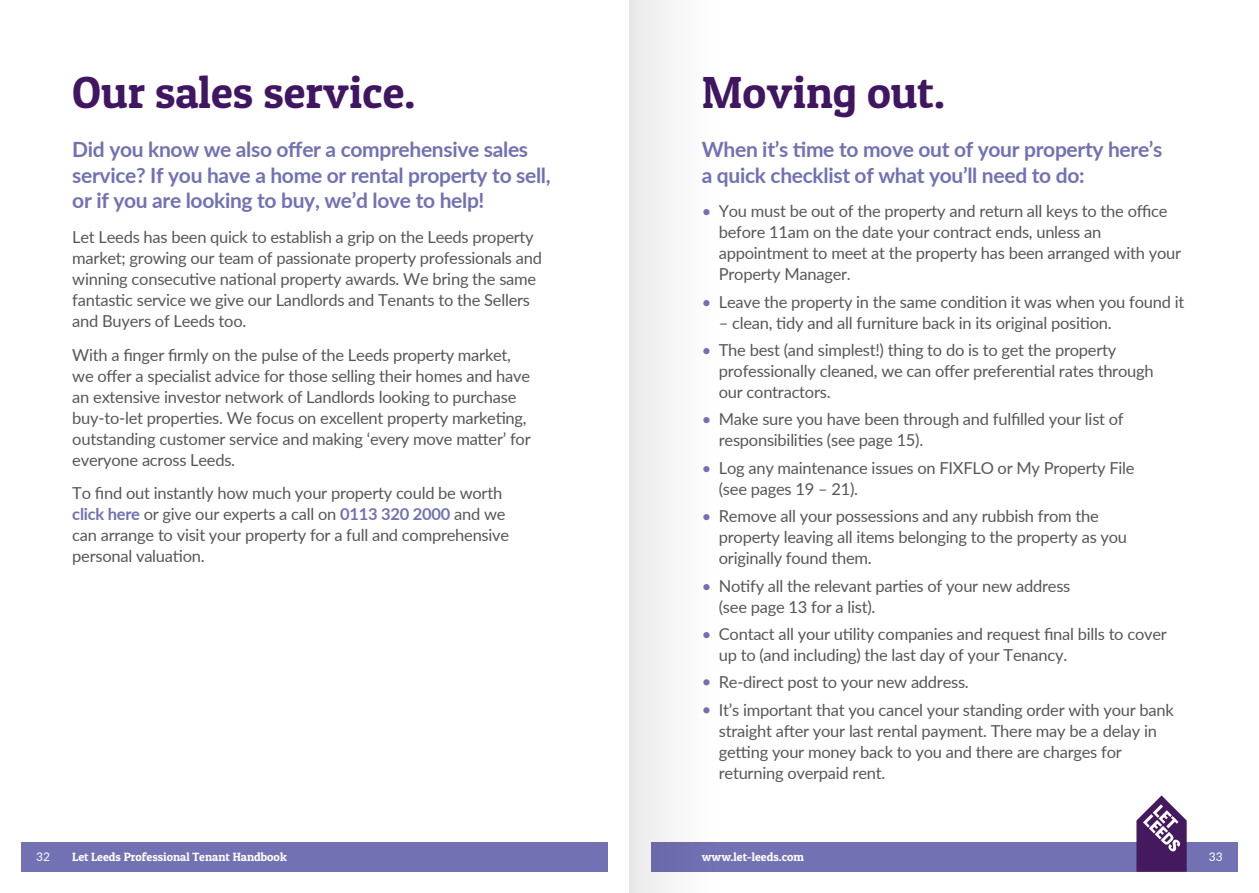
<style>
.page{position:relative;width:1259px;height:893px;background:#fff}
.page>*{position:absolute;margin:0;border:0;box-sizing:border-box;transform-origin:0 0}
.t1{font:45px "Patua One";color:#401663}
.t2{font:700 21px/25.5px "Lato";letter-spacing:-.015em;color:#7171b4}
.t3{font:16.5px/21px "Lato";letter-spacing:-.015em;color:#575756}
.t4{font:12px "Patua One";color:#fff}
.t5{font:12px "Lato";color:#fff}
.s1{color:#7171b4}
.s2{font-weight:700;color:#7171b4}
</style>
<div class="page">
<div style="left:651px;top:842px;width:586px;height:30px;background:#7171b4"></div>
<svg style="left:1136px;top:795px;width:50px;height:77px"></svg>
<div style="left:21px;top:842px;width:587px;height:30px;background:#7171b4"></div>
<div style="left:629px;top:0;width:85px;height:893px;background:#f4f4f4"></div>
<h1 class="t1" style="left:72px;top:64px;width:344px">Our sales service.</h1>
<h1 class="t1" style="left:702px;top:64px;width:245px">Moving out.</h1>
<p class="t2" style="left:702px;top:136px;width:462px">When it’s time to move out of your property here’s a quick checklist of what you’ll need to do:</p>
<p class="t3" style="left:719px;top:200px;width:464px;text-indent:-17px"><span class="s1">•</span> You must be out of the property and return all keys to the office before 11am on the date your contract ends, unless an appointment to meet at the property has been arranged with your Property Manager.</p>
<p class="t3" style="left:702px;top:290px;width:484px"><span class="s1">•</span> Leave the property in the same condition it was when you found it</p>
<p class="t3" style="left:719px;top:311px;width:394px">– clean, tidy and all furniture back in its original position.</p>
<p class="t3" style="left:719px;top:339px;width:436px;text-indent:-17px"><span class="s1">•</span> The best (and simplest!) thing to do is to get the property professionally cleaned, we can offer preferential rates through our contractors.</p>
<p class="t3" style="left:719px;top:408px;width:406px;text-indent:-17px"><span class="s1">•</span> Make sure you have been through and fulfilled your list of responsibilities (see page 15).</p>
<p class="t3" style="left:719px;top:457px;width:417px;text-indent:-17px"><span class="s1">•</span> Log any maintenance issues on FIXFLO or My Property File (see pages 19 – 21).</p>
<p class="t3" style="left:719px;top:505px;width:410px;text-indent:-17px"><span class="s1">•</span> Remove all your possessions and any rubbish from the property leaving all items belonging to the property as you originally found them.</p>
<p class="t3" style="left:719px;top:574px;width:353px;text-indent:-17px"><span class="s1">•</span> Notify all the relevant parties of your new address (see page 13 for a list).</p>
<p class="t3" style="left:719px;top:623px;width:449px;text-indent:-17px"><span class="s1">•</span> Contact all your utility companies and request final bills to cover up to (and including) the last day of your Tenancy.</p>
<p class="t3" style="left:702px;top:671px;width:268px"><span class="s1">•</span> Re-direct post to your new address.</p>
<p class="t3" style="left:719px;top:698px;width:456px;text-indent:-17px"><span class="s1">•</span> It’s important that you cancel your standing order with your bank straight after your last rental payment. There may be a delay in getting your money back to you and there are charges for returning overpaid rent.</p>
<p class="t2" style="left:72px;top:136px;width:480px">Did you know we also offer a comprehensive sales service? If you have a home or rental property to sell, or if you are looking to buy, we’d love to help!</p>
<p class="t3" style="left:72px;top:226px;width:471px">Let Leeds has been quick to establish a grip on the Leeds property market; growing our team of passionate property professionals and winning consecutive national property awards. We bring the same fantastic service we give our Landlords and Tenants to the Sellers and Buyers of Leeds too.</p>
<p class="t3" style="left:72px;top:343px;width:460px">With a finger firmly on the pulse of the Leeds property market, we offer a specialist advice for those selling their homes and have an extensive investor network of Landlords looking to purchase buy-to-let properties. We focus on excellent property marketing, outstanding customer service and making ‘every move matter’ for everyone across Leeds.</p>
<p class="t3" style="left:72px;top:482px;width:438px">To find out instantly how much your property could be worth <span class="s2">click here</span> or give our experts a call on <span class="s2">0113 320 2000</span> and we can arrange to visit your property for a full and comprehensive personal valuation.</p>
<p class="t5" style="left:36px;top:848px;width:15px">32</p>
<p class="t4" style="left:72px;top:849px;width:216px">Let Leeds Professional Tenant Handbook</p>
<p class="t4" style="left:702px;top:849px;width:104px">www.let-leeds.com</p>
<p class="t5" style="left:1209px;top:848px;width:15px">33</p>
</div>
